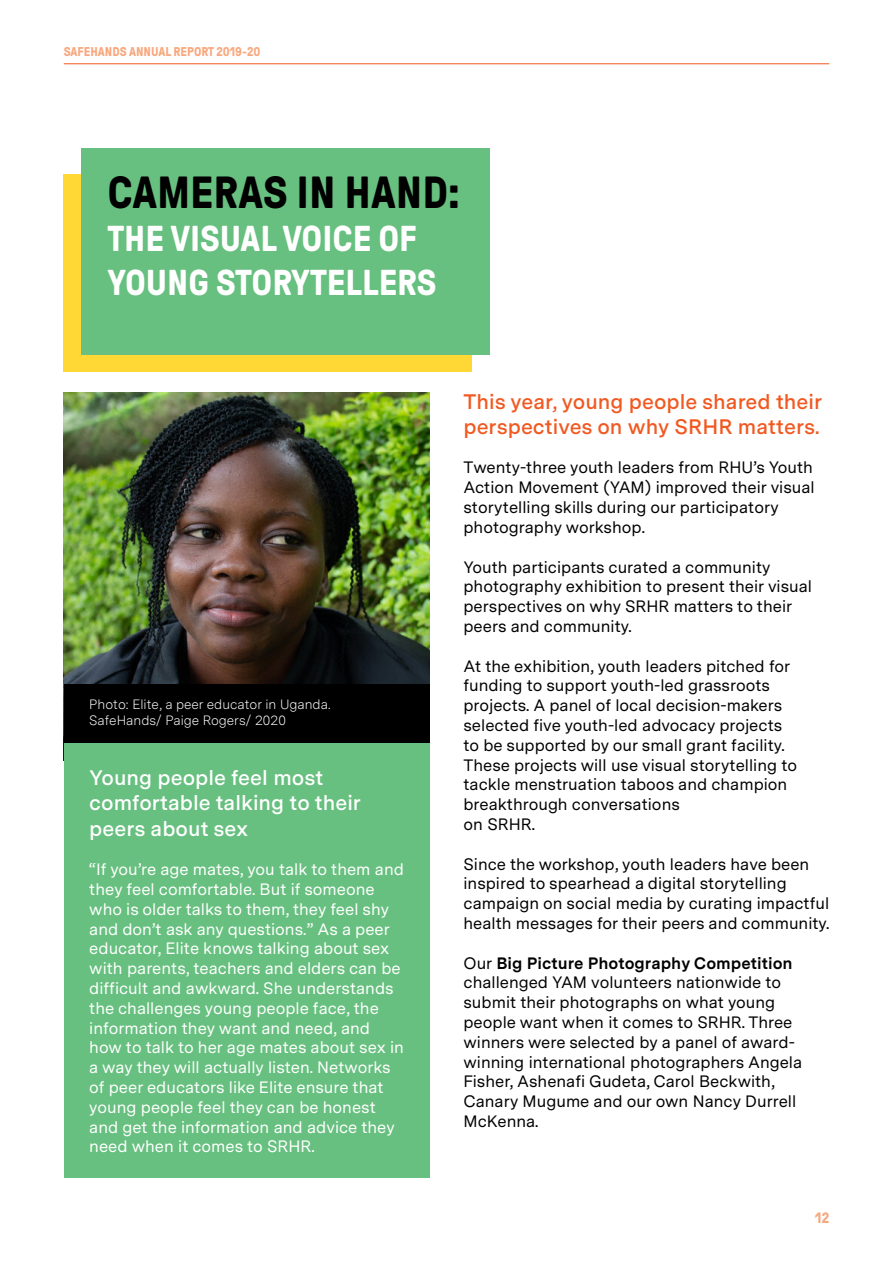
<style>
.page{position:relative;width:893px;height:1263px;background:#fff}
.page>*{position:absolute;margin:0;border:0;box-sizing:border-box;transform-origin:0 0}
.t1{font:700 45px "GT Pressura Pro";color:#000}
.t2{font:700 36px/43.2px "GT Pressura Pro";color:#fff}
.t3{font:600 21px/25.2px "Messina Sans";color:#f15921}
.t4{font:600 21px/25.2px "Messina Sans";color:#fff}
.t5{font:16.5px/19.8px "Messina Sans";color:#000}
.t6{font:16.5px/19.8px "Messina Sans";color:#fff}
.t7{font:700 15px "GT Pressura Pro";color:#f8a87e}
.t8{font:300 13.5px/16.2px "Messina Sans";color:#fff}
.t9{font:700 12.75px "GT Pressura Pro";color:#f8a87e}
.s1{font-weight:700}
</style>
<div class="page">
<hr style="left:64px;top:64px;width:765px;height:1px;background:#f15921">
<img style="left:64px;top:393px;width:365px;height:291px">
<div style="left:64px;top:174px;width:408px;height:198px;background:#ffd836"></div>
<div style="left:64px;top:684px;width:365px;height:60px;background:#000"></div>
<div style="left:82px;top:149px;width:408px;height:206px;background:#67c07f"></div>
<div style="left:64px;top:744px;width:365px;height:434px;background:#67c07f"></div>
<p class="t9" style="left:64px;top:45px;width:198px">SAFEHANDS ANNUAL REPORT 2019-20</p>
<p class="t1" style="left:107px;top:168px;width:354px">CAMERAS IN HAND:</p>
<p class="t2" style="left:107px;top:218px;width:331px">THE VISUAL VOICE OF<br>YOUNG STORYTELLERS</p>
<p class="t8" style="left:89px;top:696px;width:243px">Photo: Elite, a peer educator in Uganda.<br>SafeHands/ Paige Rogers/ 2020</p>
<p class="t4" style="left:89px;top:765px;width:273px">Young people feel most comfortable talking to their peers about sex</p>
<p class="t6" style="left:89px;top:859px;width:316px">“If you’re age mates, you talk to them and they feel comfortable. But if someone who is older talks to them, they feel shy and don’t ask any questions.” As a peer educator, Elite knows talking about sex with parents, teachers and elders can be difficult and awkward. She understands the challenges young people face, the information they want and need, and how to talk to her age mates about sex in a way they will actually listen. Networks of peer educators like Elite ensure that young people feel they can be honest and get the information and advice they need when it comes to SRHR.</p>
<p class="t3" style="left:463px;top:388px;width:360px">This year, young people shared their perspectives on why SRHR matters.</p>
<p class="t5" style="left:463px;top:457px;width:353px">Twenty-three youth leaders from RHU’s Youth Action Movement (YAM) improved their visual storytelling skills during our participatory photography workshop.</p>
<p class="t5" style="left:463px;top:556px;width:350px">Youth participants curated a community photography exhibition to present their visual perspectives on why SRHR matters to their peers and community.</p>
<p class="t5" style="left:463px;top:655px;width:335px">At the exhibition, youth leaders pitched for funding to support youth-led grassroots projects. A panel of local decision-makers selected five youth-led advocacy projects to be supported by our small grant facility.<br>These projects will use visual storytelling to tackle menstruation taboos and champion breakthrough conversations<br>on SRHR.</p>
<p class="t5" style="left:463px;top:853px;width:368px">Since the workshop, youth leaders have been inspired to spearhead a digital storytelling campaign on social media by curating impactful health messages for their peers and community.</p>
<p class="t5" style="left:463px;top:952px;width:340px">Our <span class="s1">Big Picture Photography Competition </span>challenged YAM volunteers nationwide to submit their photographs on what young people want when it comes to SRHR. Three winners were selected by a panel of award&shy;winning international photographers Angela Fisher, Ashenafi Gudeta, Carol Beckwith, Canary Mugume and our own Nancy Durrell McKenna.</p>
<p class="t7" style="left:815px;top:1210px;width:16px">12</p>
</div>
